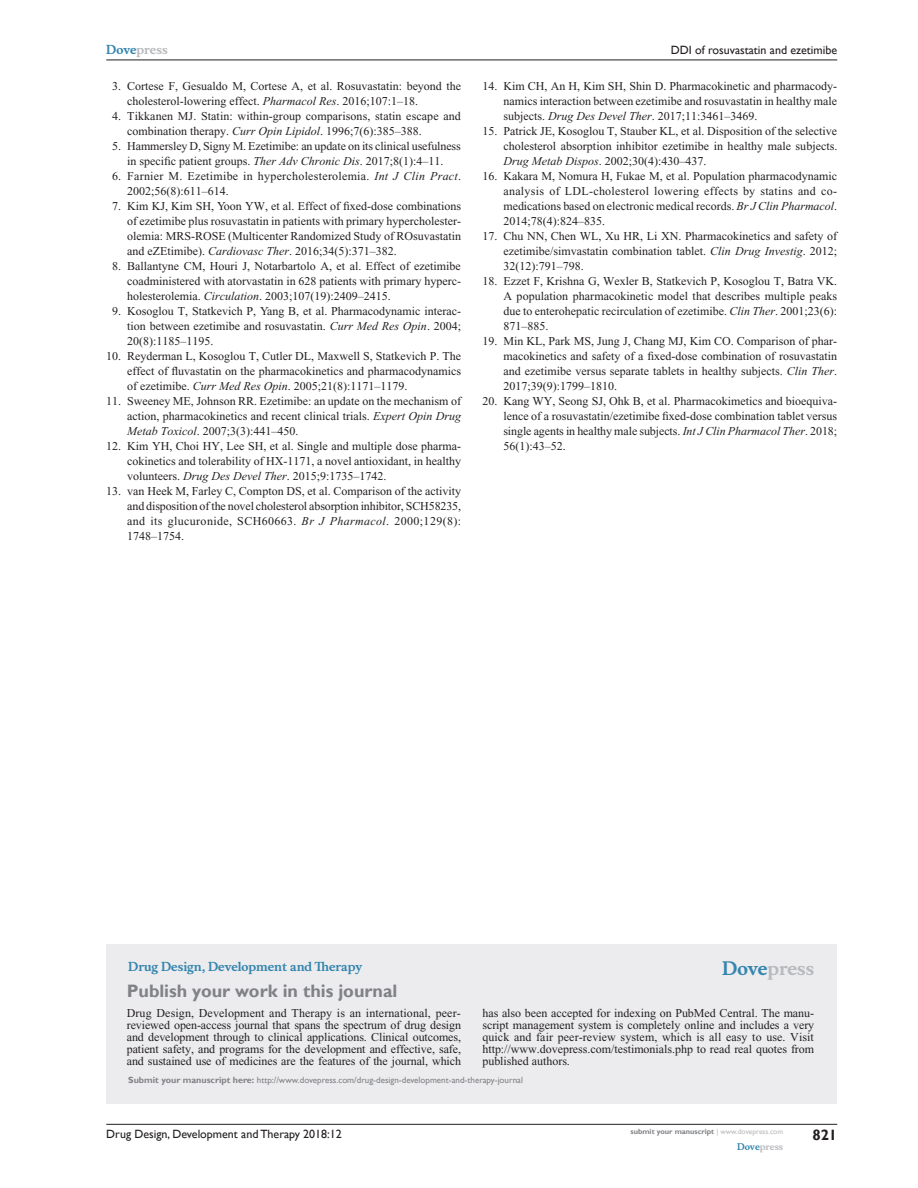
<style>
.page{position:relative;width:918px;height:1188px;background:#fff}
.page>*{position:absolute;margin:0;border:0;box-sizing:border-box;transform-origin:0 0}
.PromBx-H1{font:700 18px "Gill Sans";color:#808285}
.PromBx-Brand{font:700 18px "Musee";color:#b8b9bc}
.t1{font:700 15px "Gill Sans";color:#231f20}
.RefNL2{font:12px/15px "Times New Roman";color:#231f20;text-align:justify}
.PromBx-Tx{font:12px/12px "Times New Roman";letter-spacing:-.005em;color:#231f20;text-align:justify}
.RefNL2-2{font:12px/15px "Times New Roman";letter-spacing:.02em;color:#231f20}
.t2{font:12px "Gill Sans";color:#231f20}
.PromBx-JrnlName{font:700 12px "Musee";color:#3485ae}
.t3{font:700 12px "Musee";color:#b8b9bc}
.PromBx-SubmitMssWebA{font:9px "Gill Sans";color:#808285}
.t4{font:700 9px "Musee";color:#b8b9bc}
.t5{font:700 7.5px "Gill Sans";color:#808285}
.s1{color:#3485ae}
.s2{font-style:italic}
.s3{font-weight:700}
.s4{font-weight:400;color:#b8b9bc}
</style>
<div class="page">
<div style="left:106px;top:944px;width:731px;height:159px;background:#ececee"></div>
<hr style="left:106px;top:1124px;width:731px;height:1px;background:#231f20">
<hr style="left:106px;top:60px;width:731px;height:1px;background:#231f20">
<p class="t3" style="left:106px;top:43px;width:63px"><span class="s1">Dove</span>press</p>
<p class="RefNL2" style="left:127px;top:79px;width:335px;text-indent:-15px">3. Cortese F, Gesualdo M, Cortese A, et al. Rosuvastatin: beyond the cholesterol-lowering effect. <span class="s2">Pharmacol Res</span>. 2016;107:1–18.</p>
<p class="RefNL2" style="left:127px;top:109px;width:335px;text-indent:-15px">4. Tikkanen MJ. Statin: within-group comparisons, statin escape and combination therapy. <span class="s2">Curr Opin Lipidol</span>. 1996;7(6):385–388.</p>
<p class="RefNL2" style="left:112px;top:139px;width:350px;text-align:center">5. Hammersley D, Signy M. Ezetimibe: an update on its clinical usefulness in specific patient groups. <span class="s2">Ther Adv Chronic Dis</span>. 2017;8(1):4–11.</p>
<p class="RefNL2-2" style="left:127px;top:169px;width:335px;text-indent:-15px">6. Farnier M. Ezetimibe in hypercholesterolemia. <span class="s2">Int J Clin Pract</span>.<br>2002;56(8):611–614.</p>
<p class="RefNL2" style="left:127px;top:199px;width:335px;text-indent:-15px">7. Kim KJ, Kim SH, Yoon YW, et al. Effect of fixed-dose combinations of ezetimibe plus rosuvastatin in patients with primary hypercholester&shy;olemia: MRS-ROSE (Multicenter Randomized Study of ROsuvastatin and eZEtimibe). <span class="s2">Cardiovasc Ther</span>. 2016;34(5):371–382.</p>
<p class="RefNL2" style="left:127px;top:259px;width:335px;text-indent:-15px">8. Ballantyne CM, Houri J, Notarbartolo A, et al. Effect of ezetimibe coadministered with atorvastatin in 628 patients with primary hyperc&shy;holesterolemia. <span class="s2">Circulation</span>. 2003;107(19):2409–2415.</p>
<p class="RefNL2" style="left:127px;top:304px;width:335px;text-indent:-15px">9. Kosoglou T, Statkevich P, Yang B, et al. Pharmacodynamic interac&shy;tion between ezetimibe and rosuvastatin. <span class="s2">Curr Med Res Opin</span>. 2004; 20(8):1185–1195.</p>
<p class="RefNL2" style="left:127px;top:349px;width:335px;text-indent:-21px">10. Reyderman L, Kosoglou T, Cutler DL, Maxwell S, Statkevich P. The effect of fluvastatin on the pharmacokinetics and pharmacodynamics of ezetimibe. <span class="s2">Curr Med Res Opin</span>. 2005;21(8):1171–1179.</p>
<p class="RefNL2" style="left:127px;top:394px;width:335px;text-indent:-21px">11. Sweeney ME, Johnson RR. Ezetimibe: an update on the mechanism of action, pharmacokinetics and recent clinical trials. <span class="s2">Expert Opin Drug Metab Toxicol</span>. 2007;3(3):441–450.</p>
<p class="RefNL2" style="left:127px;top:439px;width:335px;text-indent:-21px">12. Kim YH, Choi HY, Lee SH, et al. Single and multiple dose pharma&shy;cokinetics and tolerability of HX-1171, a novel antioxidant, in healthy volunteers. <span class="s2">Drug Des Devel Ther</span>. 2015;9:1735–1742.</p>
<p class="RefNL2" style="left:127px;top:484px;width:335px;text-indent:-21px">13. van Heek M, Farley C, Compton DS, et al. Comparison of the activity and disposition of the novel cholesterol absorption inhibitor, SCH58235, and its glucuronide, SCH60663. <span class="s2">Br J Pharmacol</span>. 2000;129(8):<br>1748–1754.</p>
<p class="t2" style="left:671px;top:43px;width:168px">DDI of rosuvastatin and ezetimibe</p>
<p class="RefNL2" style="left:503px;top:79px;width:335px;text-indent:-21px">14. Kim CH, An H, Kim SH, Shin D. Pharmacokinetic and pharmacody&shy;namics interaction between ezetimibe and rosuvastatin in healthy male subjects. <span class="s2">Drug Des Devel Ther</span>. 2017;11:3461–3469.</p>
<p class="RefNL2" style="left:503px;top:124px;width:336px;text-indent:-21px">15. Patrick JE, Kosoglou T, Stauber KL, et al. Disposition of the selective cholesterol absorption inhibitor ezetimibe in healthy male subjects.<br><span class="s2">Drug Metab Dispos</span>. 2002;30(4):430–437.</p>
<p class="RefNL2" style="left:503px;top:169px;width:335px;text-indent:-21px">16. Kakara M, Nomura H, Fukae M, et al. Population pharmacodynamic analysis of LDL-cholesterol lowering effects by statins and co&shy;medications based on electronic medical records. <span class="s2">Br J Clin Pharmacol</span>.<br>2014;78(4):824–835.</p>
<p class="RefNL2" style="left:503px;top:229px;width:335px;text-indent:-21px">17. Chu NN, Chen WL, Xu HR, Li XN. Pharmacokinetics and safety of ezetimibe/simvastatin combination tablet. <span class="s2">Clin Drug Investig</span>. 2012; 32(12):791–798.</p>
<p class="RefNL2" style="left:503px;top:274px;width:335px;text-indent:-21px">18. Ezzet F, Krishna G, Wexler B, Statkevich P, Kosoglou T, Batra VK.<br>A population pharmacokinetic model that describes multiple peaks due to enterohepatic recirculation of ezetimibe. <span class="s2">Clin Ther</span>. 2001;23(6):<br>871–885.</p>
<p class="RefNL2" style="left:503px;top:334px;width:335px;text-indent:-21px">19. Min KL, Park MS, Jung J, Chang MJ, Kim CO. Comparison of phar&shy;macokinetics and safety of a fixed-dose combination of rosuvastatin and ezetimibe versus separate tablets in healthy subjects. <span class="s2">Clin Ther</span>.<br>2017;39(9):1799–1810.</p>
<p class="RefNL2" style="left:503px;top:394px;width:335px;text-indent:-21px">20. Kang WY, Seong SJ, Ohk B, et al. Pharmacokimetics and bioequiva&shy;lence of a rosuvastatin/ezetimibe fixed-dose combination tablet versus single agents in healthy male subjects. <span class="s2">Int J Clin Pharmacol Ther</span>. 2018; 56(1):43–52.</p>
<p class="PromBx-JrnlName" style="left:128px;top:959px;width:236px">Drug Design, Development and Therapy</p>
<p class="PromBx-H1" style="left:127px;top:980px;width:272px">Publish your work in this journal</p>
<p class="PromBx-Brand" style="left:722px;top:958px;width:94px"><span class="s1">Dove</span>press</p>
<p class="PromBx-Tx" style="left:127px;top:1007px;width:336px">Drug Design, Development and Therapy is an international, peer&shy;reviewed open-access journal that spans the spectrum of drug design and development through to clinical applications. Clinical outcomes, patient safety, and programs for the development and effective, safe, and sustained use of medicines are the features of the journal, which</p>
<p class="PromBx-Tx" style="left:482px;top:1007px;width:333px">has also been accepted for indexing on PubMed Central. The manu&shy;script management system is completely online and includes a very quick and fair peer-review system, which is all easy to use. Visit http://www.dovepress.com/testimonials.php to read real quotes from published authors.</p>
<p class="PromBx-SubmitMssWebA" style="left:128px;top:1075px;width:396px"><span class="s3">Submit your manuscript here:</span> http://www.dovepress.com/drug-design-development-and-therapy-journal</p>
<p class="t2" style="left:106px;top:1127px;width:237px">Drug Design, Development and Therapy 2018:12</p>
<p class="t5" style="left:631px;top:1127px;width:154px">submit your manuscript <span class="s4">| www.dovepress.com</span></p>
<p class="t4" style="left:737px;top:1141px;width:48px"><span class="s1">Dove</span>press</p>
<p class="t1" style="left:812px;top:1126px;width:26px">821</p>
</div>
